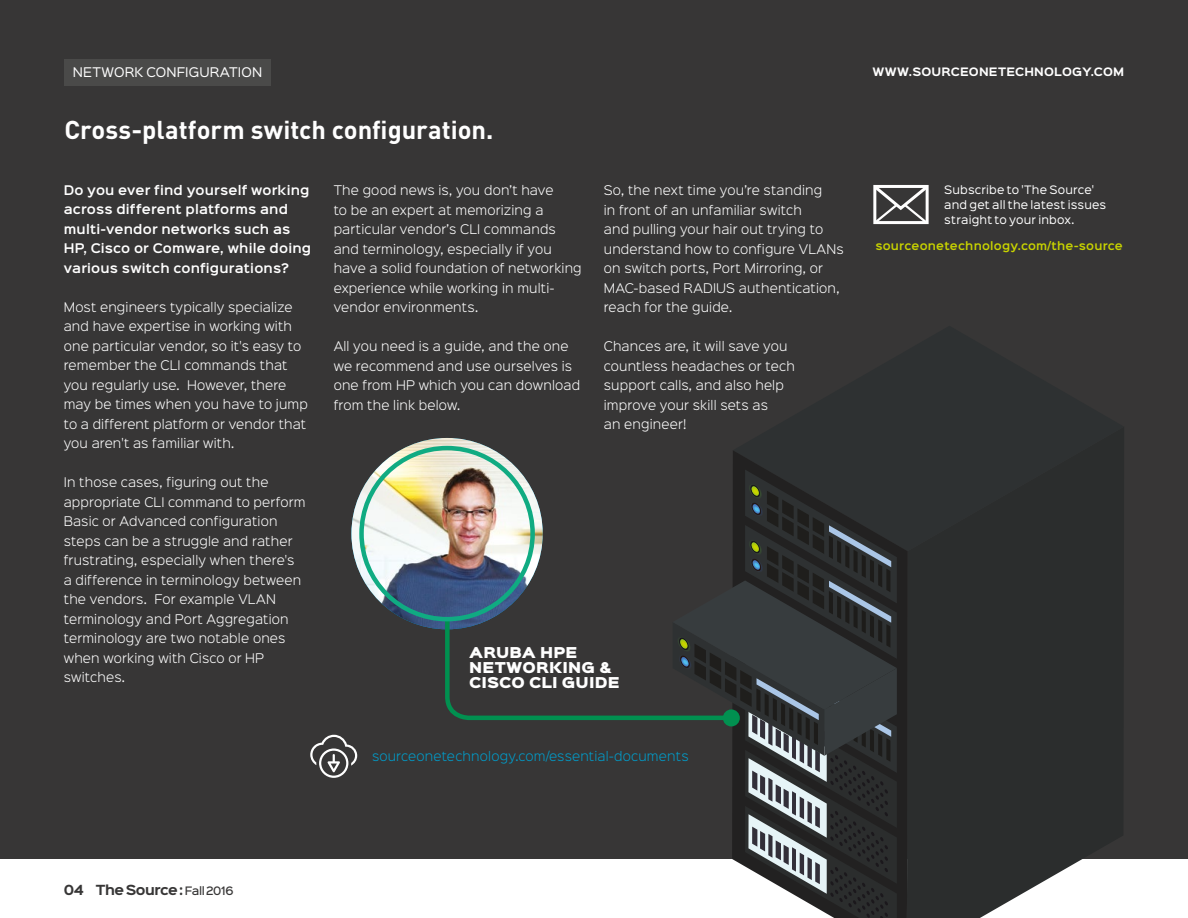
<style>
.page{position:relative;width:1188px;height:918px;background:#fff}
.page>*{position:absolute;margin:0;border:0;box-sizing:border-box;transform-origin:0 0}
.t1{font:700 25.5px "DIN";color:#fff}
.t2{font:13.5px/15px "Sinkin Sans 900 X Black";letter-spacing:.01em;color:#fff}
.t3{font:700 12.6px "Sinkin Sans 700";letter-spacing:-.035em;color:#373636}
.t4{font:300 12px/19.5px "Sinkin Sans 300";letter-spacing:.015em;color:#fff}
.t5{font:600 12px/19.5px "Sinkin Sans 600";letter-spacing:.015em;color:#fff}
.t6{font:300 12px "Sinkin Sans 300";letter-spacing:.015em;color:#009dcb}
.t7{font:12px "Sinkin Sans 400";letter-spacing:.015em;color:#fff}
.t8{font:10.5px/15px "Sinkin Sans 400";letter-spacing:.02em;color:#fff}
.t9{font:600 10.5px "Sinkin Sans 600";letter-spacing:.02em;color:#c8d300}
.t10{font:700 10.5px "Sinkin Sans 700";letter-spacing:.02em;color:#fff}
.s1{font-family:"Sinkin Sans 500";font-weight:500;font-size:10.5px}
</style>
<div class="page">
<div style="left:0;top:0;width:1188px;height:859px;background:#373636"></div>
<svg style="left:908px;top:551px;width:216px;height:367px;fill:#2b2d2d"></svg>
<div style="left:909px;top:427px;width:215px;height:124px;background:#2c2d2d"></div>
<svg style="left:733px;top:450px;width:175px;height:468px;fill:#2a2a2a"></svg>
<div style="left:64px;top:59px;width:207px;height:27px;background:#4a4a49"></div>
<svg style="left:873px;top:185px;width:56px;height:40px"></svg>
<img style="left:351px;top:438px;width:192px;height:191px;border-radius:96px">
<svg style="left:443px;top:470px;width:454px;height:448px"></svg>
<div style="left:359px;top:446px;width:176px;height:175px;border:4px solid #10ab82;border-radius:50%"></div>
<svg style="left:310px;top:735px;width:47px;height:43px"></svg>
<p class="t7" style="left:73px;top:62px;width:191px">NETWORK CONFIGURATION</p>
<h1 class="t1" style="left:64px;top:113px;width:430px">Cross-platform switch configuration.</h1>
<p class="t5" style="left:64px;top:179px;width:249px">Do you ever find yourself working across different platforms and multi-vendor networks such as<br>HP, Cisco or Comware, while doing various switch configurations?</p>
<p class="t4" style="left:64px;top:297px;width:246px">Most engineers typically specialize and have expertise in working with one particular vendor, so it's easy to remember the CLI commands that you regularly use. However, there may be times when you have to jump to a different platform or vendor that you aren't as familiar with.</p>
<p class="t4" style="left:64px;top:472px;width:243px">In those cases, figuring out the appropriate CLI command to perform<br>Basic or Advanced configuration steps can be a struggle and rather frustrating, especially when there's<br>a difference in terminology between the vendors. For example VLAN terminology and Port Aggregation terminology are two notable ones when working with Cisco or HP switches.</p>
<p class="t4" style="left:334px;top:180px;width:250px">The good news is, you don’t have<br>to be an expert at memorizing a particular vendor’s CLI commands and terminology, especially if you have a solid foundation of networking experience while working in multi&shy;vendor environments.</p>
<p class="t4" style="left:334px;top:336px;width:248px">All you need is a guide, and the one we recommend and use ourselves is one from HP which you can download from the link below.</p>
<p class="t4" style="left:604px;top:180px;width:241px">So, the next time you’re standing<br>in front of an unfamiliar switch<br>and pulling your hair out trying to understand how to configure VLANs on switch ports, Port Mirroring, or<br>MAC-based RADIUS authentication, reach for the guide.</p>
<p class="t4" style="left:604px;top:336px;width:192px">Chances are, it will save you countless headaches or tech support calls, and also help improve your skill sets as<br>an engineer!</p>
<p class="t2" style="left:469px;top:646px;width:152px">ARUBA HPE<br>NETWORKING &amp;<br>CISCO CLI GUIDE</p>
<p class="t6" style="left:372px;top:746px;width:318px">sourceonetechnology.com/essential-documents</p>
<p class="t10" style="left:872px;top:66px;width:253px">WWW.SOURCEONETECHNOLOGY.COM</p>
<p class="t8" style="left:944px;top:181px;width:164px">Subscribe to 'The Source' and get all the latest issues straight to your inbox.</p>
<p class="t9" style="left:875px;top:237px;width:249px">sourceonetechnology.com/the-source</p>
<p class="t3" style="left:64px;top:883px;width:171px">04 The Source : <span class="s1">Fall 2016</span></p>
</div>
